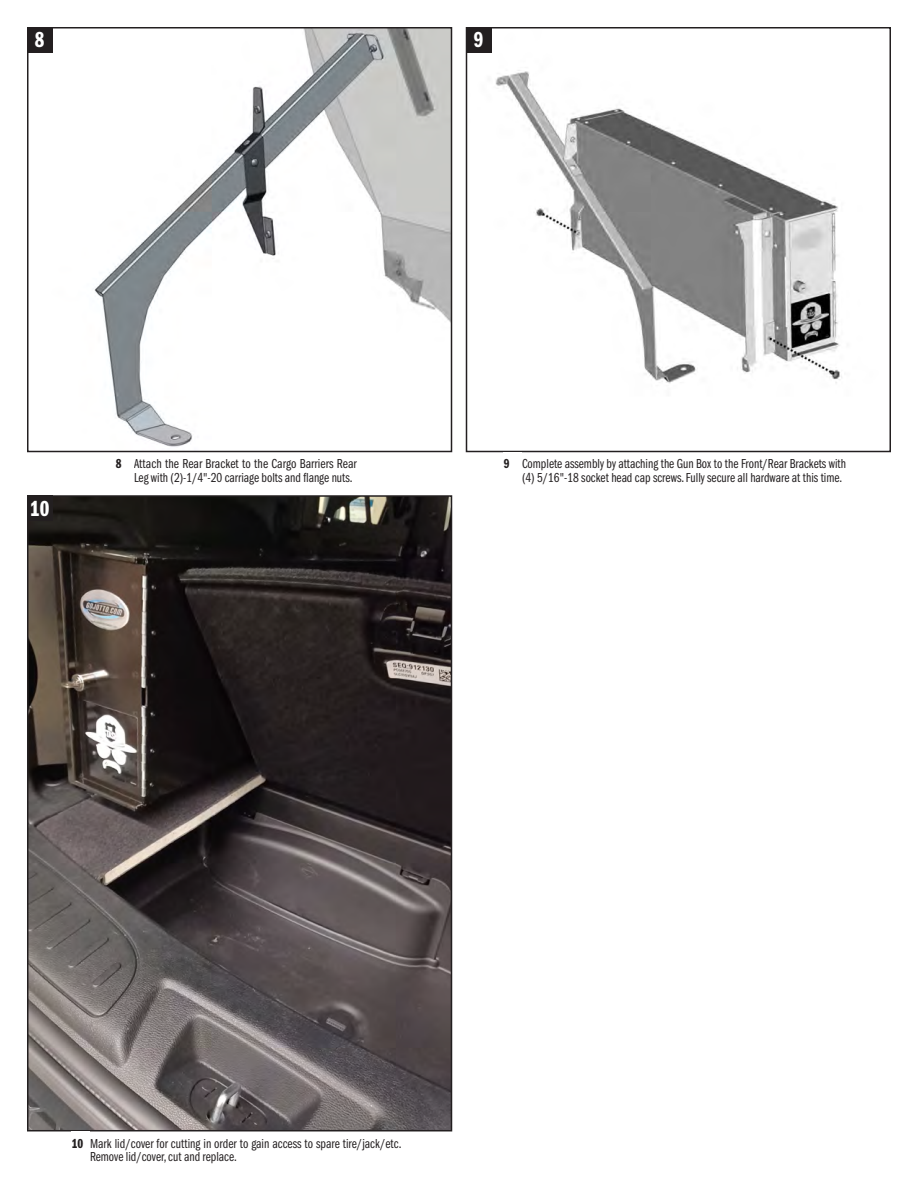
<style>
.page{position:relative;width:918px;height:1188px;background:#fff}
.page>*{position:absolute;margin:0;border:0;box-sizing:border-box;transform-origin:0 0}
.ITC_Frank_Goth_Bk_Compressed{font:22.5px "Franklin Gothic LT Pro Dm Cm";color:#fff}
.ITC_Frank_Goth_Bk_Compressed-2{font:13.5px/13.5px "Franklin Gothic LT Pro Bk Cm";color:#231f20}
.ITC_Frank_Goth_Bk_Compressed-3{font:13.5px "Franklin Gothic LT Pro Dm Cm";color:#231f20}
</style>
<div class="page">
<img style="left:30px;top:30px;width:419px;height:417px">
<div style="left:27px;top:27px;width:425px;height:425px;border:2px solid #231f20"></div>
<div style="left:27px;top:27px;width:25px;height:25px;background:#231f20"></div>
<img style="left:469px;top:30px;width:373px;height:354px">
<div style="left:466px;top:27px;width:425px;height:425px;border:2px solid #231f20"></div>
<div style="left:466px;top:27px;width:25px;height:25px;background:#231f20"></div>
<img style="left:30px;top:498px;width:419px;height:630px">
<div style="left:27px;top:495px;width:425px;height:636px;border:2px solid #231f20"></div>
<div style="left:27px;top:495px;width:26px;height:26px;background:#231f20"></div>
<p class="ITC_Frank_Goth_Bk_Compressed" style="left:35px;top:28px;width:11px">8</p>
<p class="ITC_Frank_Goth_Bk_Compressed" style="left:474px;top:28px;width:11px">9</p>
<p class="ITC_Frank_Goth_Bk_Compressed" style="left:30px;top:496px;width:21px">10</p>
<p class="ITC_Frank_Goth_Bk_Compressed-3" style="left:116px;top:456px;width:7px">8</p>
<p class="ITC_Frank_Goth_Bk_Compressed-2" style="left:134px;top:457px;width:224px">Attach the Rear Bracket to the Cargo Barriers Rear<br>Leg with (2)-1/4"-20 carriage bolts and flange nuts.</p>
<p class="ITC_Frank_Goth_Bk_Compressed-3" style="left:504px;top:456px;width:7px">9</p>
<p class="ITC_Frank_Goth_Bk_Compressed-2" style="left:522px;top:457px;width:326px">Complete assembly by attaching the Gun Box to the Front/Rear Brackets with (4) 5/16"-18 socket head cap screws. Fully secure all hardware at this time.</p>
<p class="ITC_Frank_Goth_Bk_Compressed-2" style="left:90px;top:1137px;width:313px">Mark lid/cover for cutting in order to gain access to spare tire/jack/etc.<br>Remove lid/cover, cut and replace.</p>
<p class="ITC_Frank_Goth_Bk_Compressed-3" style="left:72px;top:1136px;width:13px">10</p>
</div>
